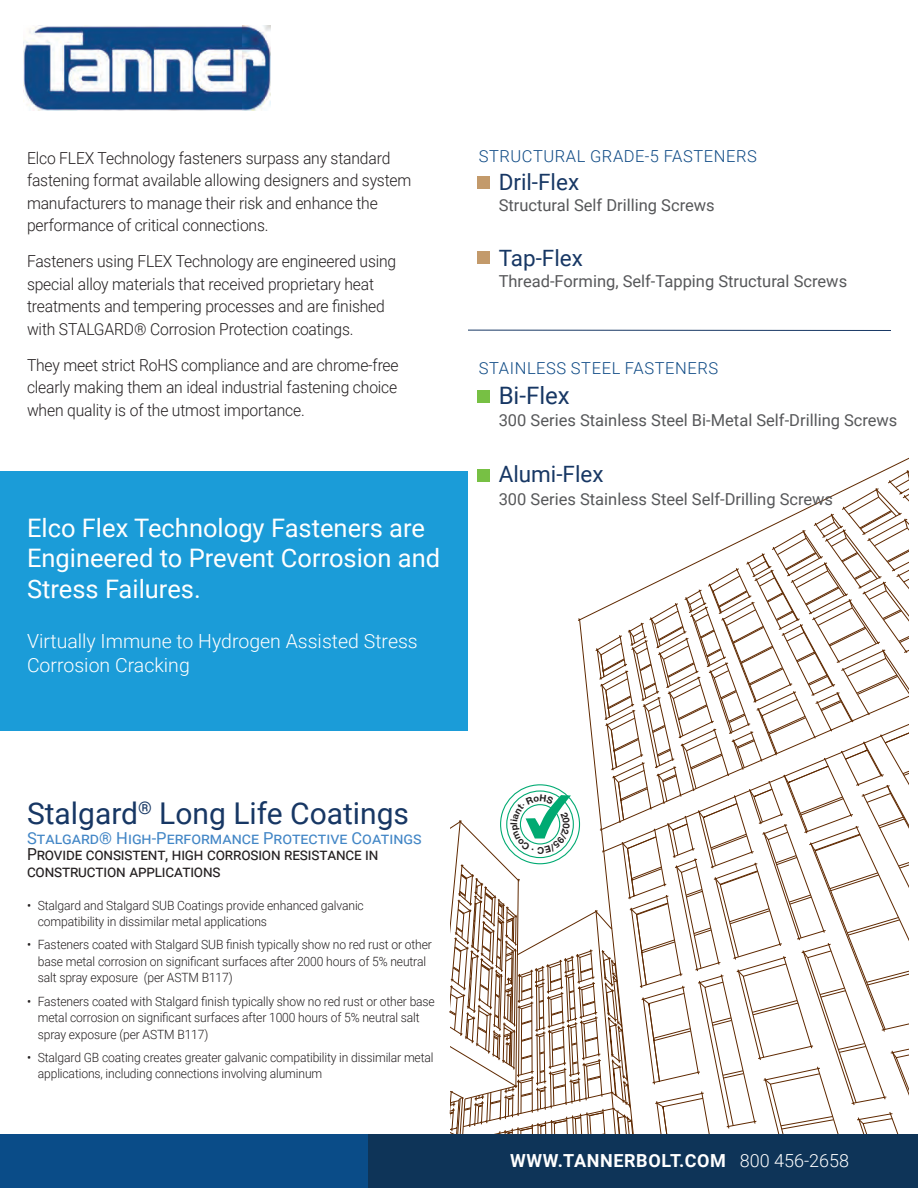
<style>
.page{position:relative;width:918px;height:1188px;background:#fff}
.page>*{position:absolute;margin:0;border:0;box-sizing:border-box;transform-origin:0 0}
.t1{font:30px "Roboto";color:#173764}
.t2{font:25.5px/30.6px "Roboto";color:#fff}
.t3{font:24px "Roboto";color:#173764}
.t4{font:22.5px "Roboto";color:#173764}
.t5{font:300 19.5px/23.4px "Roboto";color:#fff}
.t6{font:700 18px "Roboto";letter-spacing:.035em;color:#fff}
.Paragraph_Style_2{font:300 16.5px "Roboto";letter-spacing:-.01em;color:#231f20;scale:.95 1}
.t7{font:16.5px "Roboto";color:#57585a}
.t8{font:16.5px/16.5px "Roboto";letter-spacing:-.01em;color:#231f20;scale:.95 1}
.Bullet{font:300 16.5px "Roboto";letter-spacing:.035em;color:#0e4a85}
.t9{font:16.5px "Roboto";color:#4286c6}
.t10{font:300 12.75px/16.5px "Roboto";letter-spacing:-.01em;color:#231f20;scale:.95 1}
.s1{font-weight:400}
.s2{font-weight:300}
</style>
<div class="page">
<img style="left:24px;top:26px;width:247px;height:85px">
<div style="left:368px;top:1134px;width:550px;height:54px;background:#0e3458"></div>
<div style="left:0;top:1134px;width:368px;height:54px;background:#0a4c88"></div>
<div style="left:0;top:471px;width:468px;height:259px;background:#1b9cd8"></div>
<hr style="left:468px;top:330px;width:423px;height:1px;background:#173764">
<div style="left:477px;top:176px;width:13px;height:13px;background:#c39a6b"></div>
<div style="left:477px;top:390px;width:13px;height:13px;background:#77c044"></div>
<div style="left:477px;top:251px;width:13px;height:13px;background:#c39a6b"></div>
<div style="left:477px;top:469px;width:13px;height:13px;background:#77c044"></div>
<svg style="left:449px;top:470px;width:460px;height:664px"></svg>
<p class="Paragraph_Style_2" style="left:27px;top:146px;width:384px">Elco FLEX Technology fasteners surpass any standard</p>
<p class="Paragraph_Style_2" style="left:27px;top:169px;width:406px">fastening format available allowing designers and system</p>
<p class="Paragraph_Style_2" style="left:27px;top:191px;width:371px">manufacturers to manage their risk and enhance the</p>
<p class="Paragraph_Style_2" style="left:27px;top:214px;width:256px">performance of critical connections.</p>
<p class="Paragraph_Style_2" style="left:27px;top:250px;width:390px">Fasteners using FLEX Technology are engineered using</p>
<p class="Paragraph_Style_2" style="left:27px;top:272px;width:367px">special alloy materials that received proprietary heat</p>
<p class="Paragraph_Style_2" style="left:27px;top:295px;width:378px">treatments and tempering processes and are finished</p>
<p class="Paragraph_Style_2" style="left:27px;top:317px;width:345px">with STALGARD® Corrosion Protection coatings.</p>
<p class="Paragraph_Style_2" style="left:27px;top:353px;width:393px">They meet strict RoHS compliance and are chrome-free</p>
<p class="Paragraph_Style_2" style="left:27px;top:376px;width:391px">clearly making them an ideal industrial fastening choice</p>
<p class="Paragraph_Style_2" style="left:27px;top:398px;width:294px">when quality is of the utmost importance.</p>
<p class="t2" style="left:27px;top:511px;width:415px">Elco Flex Technology Fasteners are<br>Engineered to Prevent Corrosion and<br>Stress Failures.</p>
<p class="t5" style="left:27px;top:629px;width:392px">Virtually Immune to Hydrogen Assisted Stress<br>Corrosion Cracking</p>
<p class="Bullet" style="left:479px;top:145px;width:280px">STRUCTURAL GRADE-5 FASTENERS</p>
<p class="t4" style="left:499px;top:166px;width:82px">Dril-Flex</p>
<p class="t7" style="left:499px;top:194px;width:218px">Structural Self Drilling Screws</p>
<p class="t4" style="left:499px;top:242px;width:86px">Tap-Flex</p>
<p class="t7" style="left:499px;top:270px;width:350px">Thread-Forming, Self-Tapping Structural Screws</p>
<p class="Bullet" style="left:479px;top:357px;width:241px">STAINLESS STEEL FASTENERS</p>
<p class="t3" style="left:499px;top:378px;width:73px">Bi-Flex</p>
<p class="t7" style="left:499px;top:409px;width:400px">300 Series Stainless Steel Bi-Metal Self-Drilling Screws</p>
<p class="t4" style="left:499px;top:459px;width:106px">Alumi-Flex</p>
<p class="t7" style="left:499px;top:487px;width:336px">300 Series Stainless Steel Self-Drilling Screws</p>
<p class="t1" style="left:27px;top:792px;width:384px">Stalgard<sup>®</sup> Long Life Coatings</p>
<p class="t9" style="left:27px;top:826px;width:396px">Stalgard® High-Performance Protective Coatings</p>
<p class="t8" style="left:27px;top:845px;width:371px">Provide consistent, high corrosion resistance in construction applications</p>
<p class="t10" style="left:38px;top:896px;width:345px;text-indent:-11px"><span class="s1">•</span> Stalgard and Stalgard SUB Coatings provide enhanced galvanic compatibility in dissimilar metal applications</p>
<p class="t10" style="left:38px;top:936px;width:416px;text-indent:-11px"><span class="s1">•</span> Fasteners coated with Stalgard SUB finish typically show no red rust or other base metal corrosion on significant surfaces after 2000 hours of 5% neutral salt spray exposure (per ASTM B117)</p>
<p class="t10" style="left:38px;top:992px;width:419px;text-indent:-11px"><span class="s1">•</span> Fasteners coated with Stalgard finish typically show no red rust or other base metal corrosion on significant surfaces after 1000 hours of 5% neutral salt spray exposure (per ASTM B117)</p>
<p class="t10" style="left:38px;top:1049px;width:418px;text-indent:-11px"><span class="s1">•</span> Stalgard GB coating creates greater galvanic compatibility in dissimilar metal applications, including connections involving aluminum</p>
<h3 class="t6" style="left:510px;top:1148px;width:340px">WWW.TANNERBOLT.COM <span class="s2">800 456-2658</span></h3>
</div>
